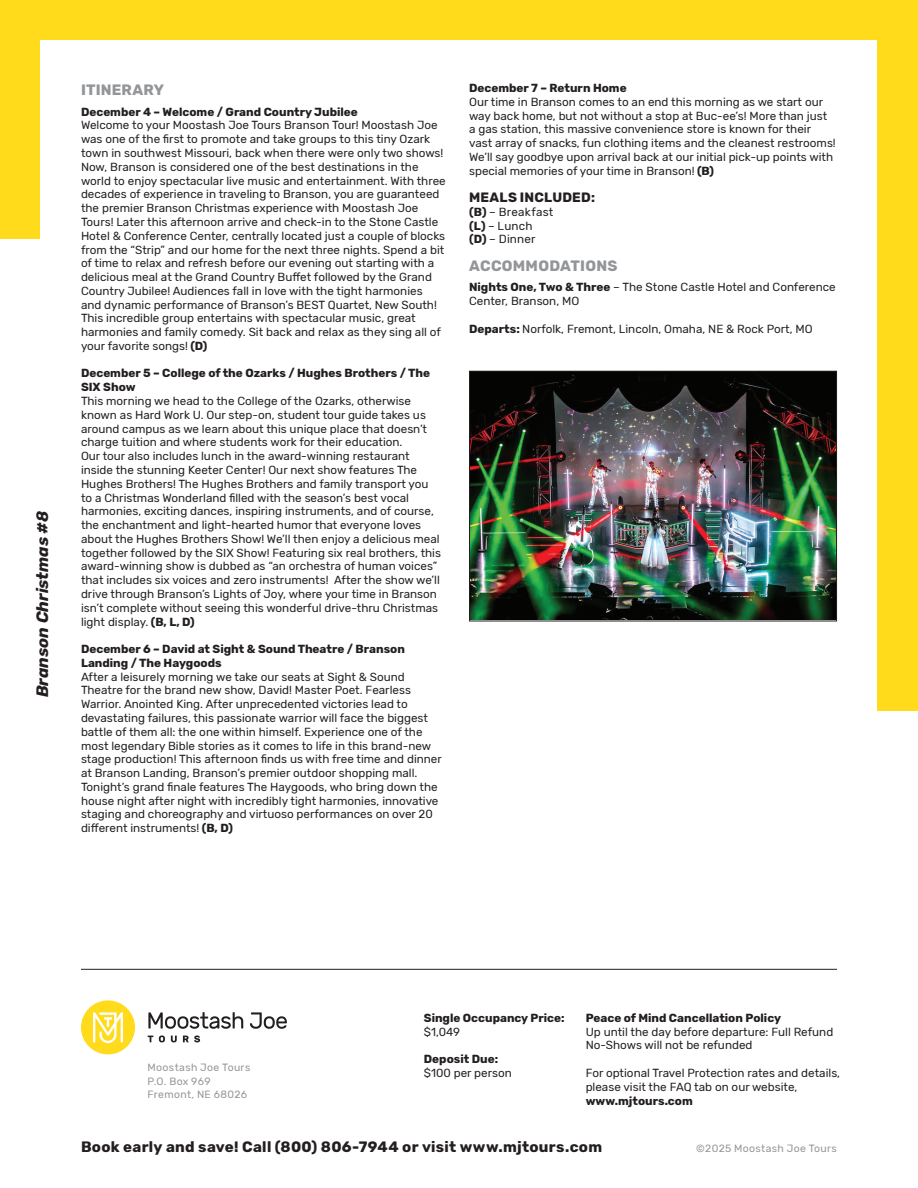
<style>
.page{position:relative;width:918px;height:1188px;background:#fff}
.page>*{position:absolute;margin:0;border:0;box-sizing:border-box;transform-origin:0 0}
.t1{font:italic 700 16.5px "Rubik";color:#231f20}
.t2{font:700 15px "Rubik";letter-spacing:.02em;color:#231f20}
.t3{font:700 15px "Rubik";letter-spacing:.015em;color:#939598}
.t4{font:700 13.5px "Rubik";letter-spacing:.01em;color:#231f20}
.t5{font:11.7px/13.8px "Rubik";color:#231f20}
.t6{font:700 11.7px/13.8px "Rubik";color:#231f20}
.t7{font:10.5px/13.5px "Rubik";letter-spacing:.03em;color:#939598}
.s1{font-weight:700}
</style>
<div class="page">
<div style="left:0;top:0;width:918px;height:238px;background:#ffdb1b"></div>
<div style="left:40px;top:40px;width:838px;height:1067px;background:#fff"></div>
<div style="left:878px;top:0;width:40px;height:711px;background:#ffdb1b"></div>
<svg style="left:148px;top:1012px;width:95px;height:17px"></svg>
<svg style="left:250px;top:1012px;width:37px;height:17px"></svg>
<svg style="left:148px;top:1036px;width:5px;height:6px"></svg>
<svg style="left:159px;top:1035px;width:6px;height:7px"></svg>
<svg style="left:171px;top:1036px;width:6px;height:6px"></svg>
<svg style="left:183px;top:1035px;width:17px;height:7px"></svg>
<div style="left:81px;top:1000px;width:54px;height:54px;background:#ffdb1b;border-radius:50%"></div>
<svg style="left:93px;top:1012px;width:30px;height:31px"></svg>
<hr style="left:81px;top:969px;width:756px;height:1px;background:#231f20">
<img style="left:471px;top:373px;width:364px;height:246px">
<div style="left:469px;top:371px;width:368px;height:250px;border:1px solid #231f20"></div>
<h1 class="t1" style="left:33px;top:697px;width:188px;rotate:-90deg">Branson Christmas #8</h1>
<p class="t3" style="left:81px;top:81px;width:85px">ITINERARY</p>
<p class="t6" style="left:81px;top:105px;width:278px">December 4 – Welcome / Grand Country Jubilee</p>
<p class="t5" style="left:81px;top:119px;width:366px">Welcome to your Moostash Joe Tours Branson Tour! Moostash Joe was one of the first to promote and take groups to this tiny Ozark town in southwest Missouri, back when there were only two shows!<br>Now, Branson is considered one of the best destinations in the world to enjoy spectacular live music and entertainment. With three decades of experience in traveling to Branson, you are guaranteed the premier Branson Christmas experience with Moostash Joe Tours! Later this afternoon arrive and check-in to the Stone Castle Hotel &amp; Conference Center, centrally located just a couple of blocks from the “Strip” and our home for the next three nights. Spend a bit of time to relax and refresh before our evening out starting with a delicious meal at the Grand Country Buffet followed by the Grand Country Jubilee! Audiences fall in love with the tight harmonies and dynamic performance of Branson’s BEST Quartet, New South!<br>This incredible group entertains with spectacular music, great harmonies and family comedy. Sit back and relax as they sing all of your favorite songs! <span class="s1">(D)</span></p>
<p class="t6" style="left:81px;top:367px;width:351px">December 5 – College of the Ozarks / Hughes Brothers / The<br>SIX Show</p>
<p class="t5" style="left:81px;top:394px;width:362px">This morning we head to the College of the Ozarks, otherwise known as Hard Work U. Our step-on, student tour guide takes us around campus as we learn about this unique place that doesn’t charge tuition and where students work for their education.<br>Our tour also includes lunch in the award-winning restaurant inside the stunning Keeter Center! Our next show features The Hughes Brothers! The Hughes Brothers and family transport you to a Christmas Wonderland filled with the season’s best vocal harmonies, exciting dances, inspiring instruments, and of course, the enchantment and light-hearted humor that everyone loves about the Hughes Brothers Show! We’ll then enjoy a delicious meal together followed by the SIX Show! Featuring six real brothers, this award-winning show is dubbed as “an orchestra of human voices” that includes six voices and zero instruments! After the show we’ll drive through Branson’s Lights of Joy, where your time in Branson isn’t complete without seeing this wonderful drive-thru Christmas light display. <span class="s1">(B, L, D)</span></p>
<p class="t6" style="left:81px;top:642px;width:325px">December 6 – David at Sight &amp; Sound Theatre / Branson<br>Landing / The Haygoods</p>
<p class="t5" style="left:81px;top:670px;width:362px">After a leisurely morning we take our seats at Sight &amp; Sound Theatre for the brand new show, David! Master Poet. Fearless Warrior. Anointed King. After unprecedented victories lead to devastating failures, this passionate warrior will face the biggest battle of them all: the one within himself. Experience one of the most legendary Bible stories as it comes to life in this brand-new stage production! This afternoon finds us with free time and dinner at Branson Landing, Branson’s premier outdoor shopping mall.<br>Tonight’s grand finale features The Haygoods, who bring down the house night after night with incredibly tight harmonies, innovative staging and choreography and virtuoso performances on over 20 different instruments! <span class="s1">(B, D)</span></p>
<p class="t6" style="left:469px;top:81px;width:159px">December 7 – Return Home</p>
<p class="t5" style="left:469px;top:95px;width:368px">Our time in Branson comes to an end this morning as we start our way back home, but not without a stop at Buc-ee’s! More than just a gas station, this massive convenience store is known for their vast array of snacks, fun clothing items and the cleanest restrooms!<br>We’ll say goodbye upon arrival back at our initial pick-up points with special memories of your time in Branson! <span class="s1">(B)</span></p>
<p class="t4" style="left:469px;top:189px;width:127px">MEALS INCLUDED:</p>
<p class="t5" style="left:469px;top:205px;width:86px"><span class="s1">(B)</span> – Breakfast <span class="s1">(L)</span> – Lunch<br><span class="s1">(D)</span> – Dinner</p>
<p class="t3" style="left:469px;top:257px;width:150px">ACCOMMODATIONS</p>
<p class="t5" style="left:469px;top:281px;width:368px"><span class="s1">Nights One, Two &amp; Three</span> – The Stone Castle Hotel and Conference<br>Center, Branson, MO</p>
<p class="t5" style="left:469px;top:322px;width:345px"><span class="s1">Departs:</span> Norfolk, Fremont, Lincoln, Omaha, NE &amp; Rock Port, MO</p>
<p class="t7" style="left:148px;top:1061px;width:104px">Moostash Joe Tours<br>P.O. Box 969<br>Fremont, NE 68026</p>
<p class="t6" style="left:424px;top:1011px;width:142px">Single Occupancy Price:</p>
<p class="t5" style="left:424px;top:1025px;width:38px">$1,049</p>
<p class="t6" style="left:424px;top:1053px;width:76px">Deposit Due:</p>
<p class="t5" style="left:424px;top:1066px;width:89px">$100 per person</p>
<p class="t6" style="left:586px;top:1011px;width:197px">Peace of Mind Cancellation Policy</p>
<p class="t5" style="left:586px;top:1025px;width:249px">Up until the day before departure: Full Refund<br>No-Shows will not be refunded</p>
<p class="t5" style="left:586px;top:1066px;width:256px">For optional Travel Protection rates and details, please visit the FAQ tab on our website,</p>
<p class="t6" style="left:586px;top:1094px;width:109px">www.mjtours.com</p>
<p class="t2" style="left:81px;top:1138px;width:523px">Book early and save! Call (800) 806-7944 or visit www.mjtours.com</p>
<p class="t7" style="left:696px;top:1142px;width:142px">©2025 Moostash Joe Tours</p>
</div>
